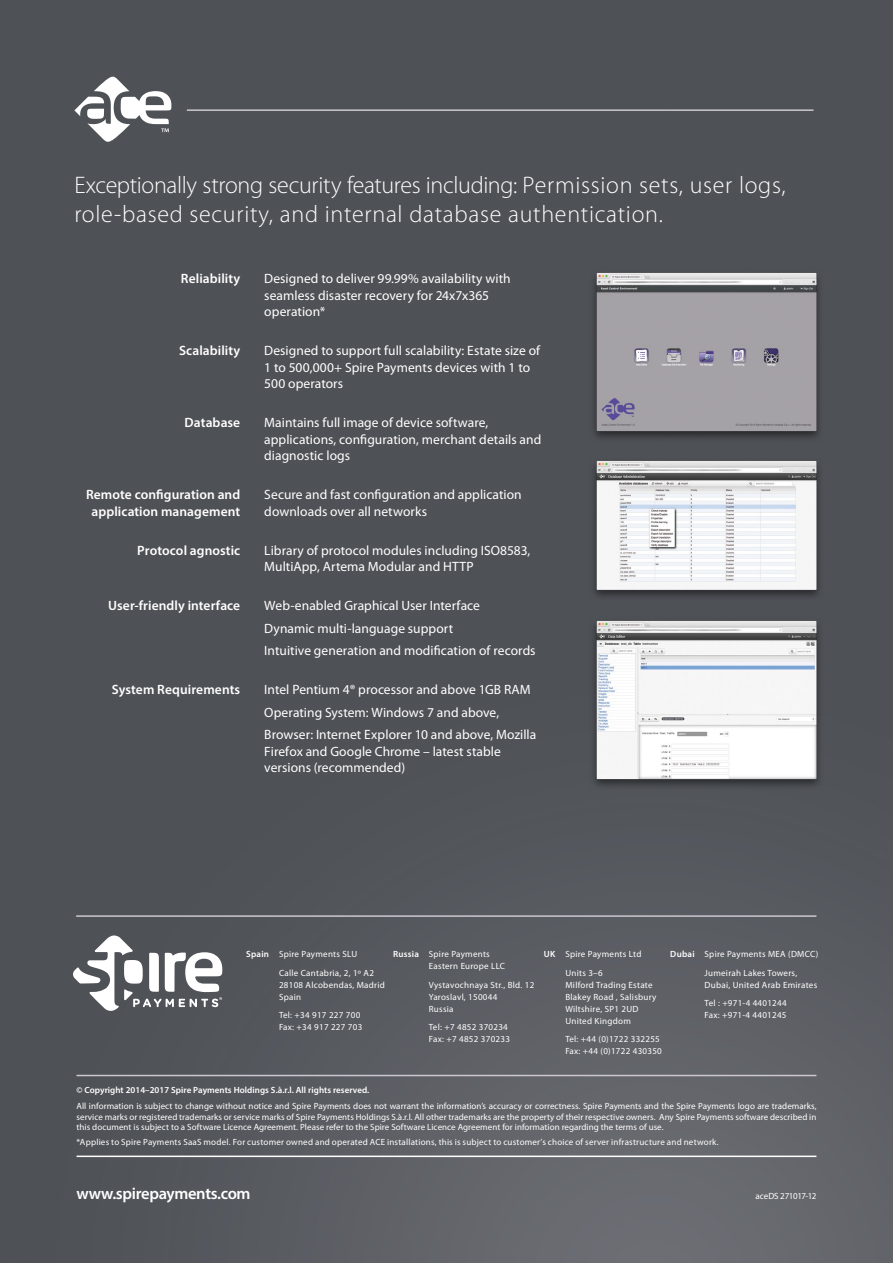
<style>
.page{position:relative;width:893px;height:1263px;background:#fff}
.page>*{position:absolute;margin:0;border:0;box-sizing:border-box;transform-origin:0 0}
.t1{font:300 24px/28.8px "Myriad Pro";letter-spacing:.03em;color:#fff}
.t2{font:600 16.5px "Myriad Pro";letter-spacing:-.02em;color:#fff}
.t3{font:13.5px/16.5px "Myriad Pro";letter-spacing:.005em;color:#fff}
.t4{font:600 13.5px/16.5px "Myriad Pro";letter-spacing:.005em;color:#fff;text-align:center}
.t5{font:9px/12px "Myriad Pro";letter-spacing:.03em;color:#fff}
.t6{font:600 9px "Myriad Pro";letter-spacing:.005em;color:#fff}
.t7{font:9px "Myriad Pro";letter-spacing:-.03em;color:#fff}
.s1{font-weight:600}
</style>
<div class="page">
<img style="left:0;top:0;width:893px;height:1263px">
<svg style="left:74px;top:74px;width:97px;height:70px"></svg>
<hr style="left:187px;top:109px;width:626px;height:2px;background:#ccc7d1">
<img style="left:588px;top:458px;width:236px;height:141px">
<img style="left:588px;top:616px;width:236px;height:175px">
<img style="left:588px;top:269px;width:236px;height:175px">
<hr style="left:76px;top:915px;width:740px;height:2px;background:#ccc7d1">
<svg style="left:73px;top:935px;width:149px;height:76px"></svg>
<hr style="left:77px;top:1075px;width:739px;height:1px;background:#ccc7d1">
<hr style="left:77px;top:1155px;width:739px;height:2px;background:#fff">
<h1 class="t1" style="left:74px;top:171px;width:713px">Exceptionally strong security features including: Permission sets, user logs, role-based security, and internal database authentication.</h1>
<h3 class="t4" style="left:181px;top:270px;width:61px">Reliability</h3>
<h3 class="t4" style="left:179px;top:342px;width:63px">Scalability</h3>
<h3 class="t4" style="left:185px;top:414px;width:57px">Database</h3>
<h3 class="t4" style="left:86px;top:486px;width:156px">Remote configuration and application management</h3>
<h3 class="t4" style="left:137px;top:542px;width:104px">Protocol agnostic</h3>
<h3 class="t4" style="left:108px;top:597px;width:134px">User-friendly interface</h3>
<h3 class="t4" style="left:112px;top:681px;width:130px">System Requirements</h3>
<h3 class="t3" style="left:264px;top:271px;width:248px">Designed to deliver 99.99% availability with seamless disaster recovery for 24x7x365 operation*</h3>
<h3 class="t3" style="left:264px;top:343px;width:277px">Designed to support full scalability: Estate size of<br>1 to 500,000+ Spire Payments devices with 1 to<br>500 operators</h3>
<h3 class="t3" style="left:264px;top:415px;width:278px">Maintains full image of device software, applications, configuration, merchant details and diagnostic logs</h3>
<h3 class="t3" style="left:264px;top:487px;width:259px">Secure and fast configuration and application downloads over all networks</h3>
<h3 class="t3" style="left:264px;top:542px;width:268px">Library of protocol modules including ISO8583,<br>MultiApp, Artema Modular and HTTP</h3>
<h3 class="t3" style="left:264px;top:595px;width:273px;line-height:22.5px">Web-enabled Graphical User Interface<br>Dynamic multi-language support<br>Intuitive generation and modification of records</h3>
<h3 class="t3" style="left:264px;top:679px;width:273px;line-height:22.5px">Intel Pentium 4® processor and above 1GB RAM<br>Operating System: Windows 7 and above,<br>Browser: Internet Explorer 10 and above, Mozilla</h3>
<h3 class="t3" style="left:264px;top:743px;width:238px">Firefox and Google Chrome – latest stable versions (recommended)</h3>
<p class="t5" style="left:279px;top:945px;width:96px;line-height:18.5px;text-indent:-33px"><span class="s1">Spain</span> Spire Payments SLU<br>Calle Cantabria, 2, 1º A2</p>
<p class="t5" style="left:279px;top:979px;width:107px">28108 Alcobendas, Madrid<br>Spain</p>
<p class="t5" style="left:279px;top:1009px;width:85px">Tel: +34 917 227 700<br>Fax: +34 917 227 703</p>
<p class="t5" style="left:429px;top:948px;width:78px;text-indent:-36px"><span class="s1">Russia</span> Spire Payments<br>Eastern Europe LLC</p>
<p class="t5" style="left:429px;top:979px;width:107px">Vystavochnaya Str., Bld. 12<br>Yaroslavl, 150044<br>Russia</p>
<p class="t5" style="left:429px;top:1021px;width:83px">Tel: +7 4852 370234<br>Fax: +7 4852 370233</p>
<p class="t5" style="left:565px;top:945px;width:78px;line-height:18.5px;text-indent:-21px"><span class="s1">UK</span> Spire Payments Ltd<br>Units 3–6</p>
<p class="t5" style="left:565px;top:979px;width:93px">Milford Trading Estate<br>Blakey Road , Salisbury<br>Wiltshire, SP1 2UD<br>United Kingdom</p>
<p class="t5" style="left:565px;top:1033px;width:98px">Tel: +44 (0)1722 332255<br>Fax: +44 (0)1722 430350</p>
<p class="t5" style="left:705px;top:945px;width:115px;line-height:18.5px;text-indent:-34px"><span class="s1">Dubai</span> Spire Payments MEA (DMCC)<br>Jumeirah Lakes Towers,</p>
<p class="t5" style="left:705px;top:976px;width:114px;line-height:18.5px">Dubai, United Arab Emirates<br>Tel : +971-4 4401244</p>
<p class="t5" style="left:705px;top:1009px;width:83px">Fax: +971-4 4401245</p>
<p class="t6" style="left:77px;top:1084px;width:294px">© Copyright 2014–2017 Spire Payments Holdings S.à.r.l. All rights reserved.</p>
<p class="t5" style="left:77px;top:1101px;width:741px;line-height:10.5px;text-align:justify">All information is subject to change without notice and Spire Payments does not warrant the information’s accuracy or correctness. Spire Payments and the Spire Payments logo are trademarks, service marks or registered trademarks or service marks of Spire Payments Holdings S.à.r.l. All other trademarks are the property of their respective owners. Any Spire Payments software described in this document is subject to a Software Licence Agreement. Please refer to the Spire Software Licence Agreement for information regarding the terms of use.</p>
<p class="t5" style="left:77px;top:1136px;width:644px">*Applies to Spire Payments SaaS model. For customer owned and operated ACE installations, this is subject to customer’s choice of server infrastructure and network.</p>
<h2 class="t2" style="left:77px;top:1183px;width:176px">www.spirepayments.com</h2>
<p class="t7" style="left:756px;top:1191px;width:62px">aceDS 271017-12</p>
</div>
